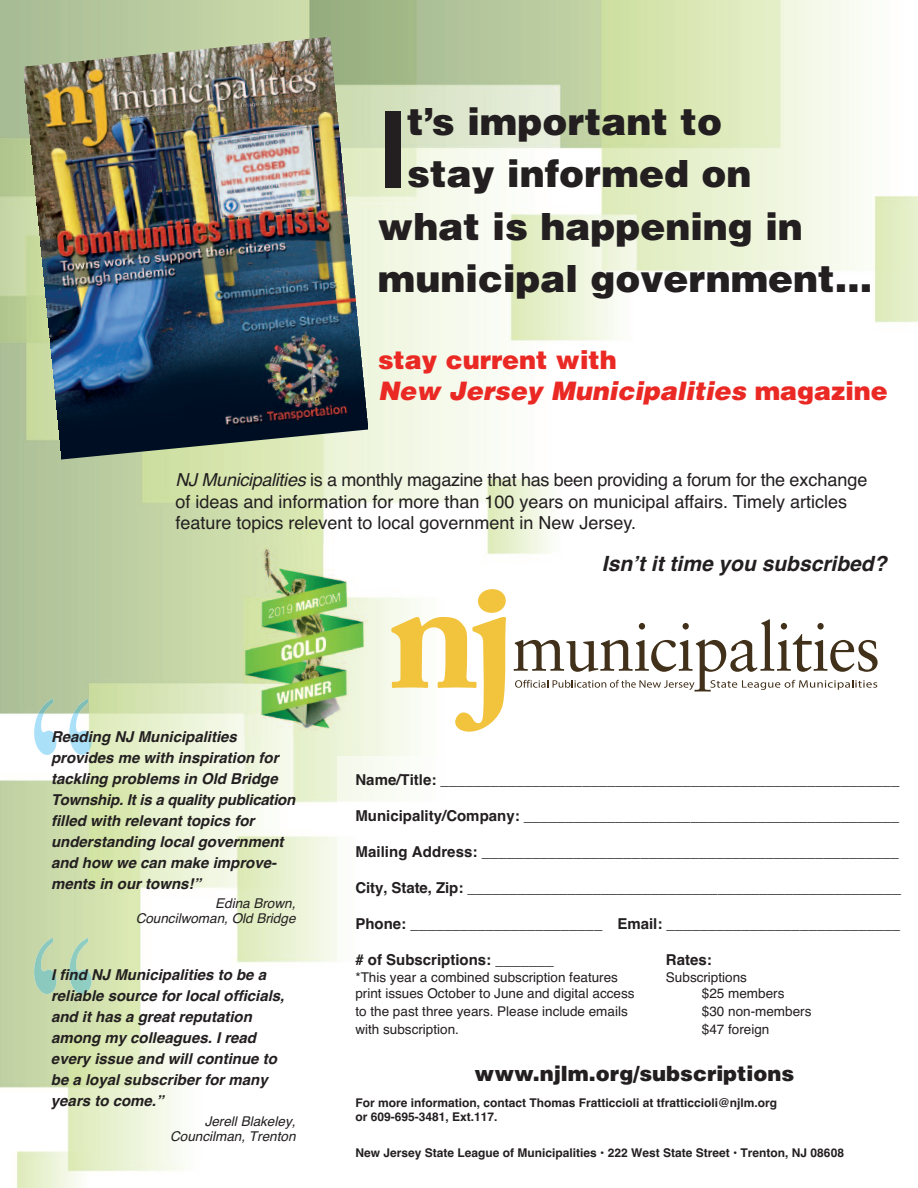
<style>
.page{position:relative;width:918px;height:1188px;background:#fff}
.page>*{position:absolute;margin:0;border:0;box-sizing:border-box;transform-origin:0 0}
.t1{font:700 105.9px "Helvetica";color:#231f20}
.t2{font:900 37.5px "Helvetica";color:#231f20}
.t3{font:900 25.5px/30.6px "Helvetica";color:#ea2924}
.t4{font:900 21px "Helvetica";color:#231f20}
.t5{font:italic 700 21px "Helvetica";color:#231f20}
.t6{font:18px/21.6px "Helvetica";color:#231f20}
.t7{font:italic 700 15px/21px "Helvetica";color:#231f20}
.t8{font:700 15px "Helvetica";color:#231f20}
.t9{font:13.5px "Helvetica";color:#231f20}
.t10{font:italic 13.5px/15px "Helvetica";color:#231f20;text-align:right}
.t11{font:700 12px/14.4px "Helvetica";color:#231f20}
.s1{font-style:italic}
</style>
<div class="page">
<img style="left:0;top:0;width:918px;height:1188px">
<img style="left:24px;top:37px;width:344px;height:422px">
<img style="left:338px;top:756px;width:580px;height:432px">
<img style="left:243px;top:545px;width:125px;height:193px">
<svg style="left:391px;top:589px;width:115px;height:143px"></svg>
<svg style="left:514px;top:619px;width:364px;height:73px"></svg>
<img style="left:69px;top:699px;width:23px;height:56px">
<img style="left:34px;top:698px;width:22px;height:57px">
<img style="left:69px;top:938px;width:23px;height:56px">
<img style="left:34px;top:938px;width:22px;height:56px">
<h1 class="t1" style="left:378px;top:89px;width:31px">I</h1>
<h2 class="t2" style="left:407px;top:100px;width:316px">t’s important to</h2>
<h2 class="t2" style="left:407px;top:153px;width:346px">stay informed on</h2>
<h2 class="t2" style="left:378px;top:205px;width:426px">what is happening in</h2>
<h2 class="t2" style="left:378px;top:258px;width:496px">municipal government…</h2>
<h3 class="t3" style="left:378px;top:345px;width:511px">stay current with<br><span class="s1">New Jersey Municipalities</span> magazine</h3>
<p class="t6" style="left:175px;top:469px;width:694px"><span class="s1">NJ Municipalities</span> is a monthly magazine that has been providing a forum for the exchange of ideas and information for more than 100 years on municipal affairs. Timely articles feature topics relevent to local government in New Jersey.</p>
<h3 class="t5" style="left:602px;top:552px;width:286px">Isn’t it time you subscribed?</h3>
<p class="t7" style="left:51px;top:726px;width:246px">Reading NJ Municipalities provides me with inspiration for tackling problems in Old Bridge<br>Township. It is a quality publication filled with relevant topics for understanding local government and how we can make improve&shy;ments in our towns!”</p>
<p class="t10" style="left:136px;top:896px;width:161px">Edina Brown,<br>Councilwoman, Old Bridge</p>
<p class="t7" style="left:51px;top:965px;width:235px">I find NJ Municipalities to be a reliable source for local officials, and it has a great reputation among my colleagues. I read every issue and will continue to be a loyal subscriber for many years to come.”</p>
<p class="t10" style="left:170px;top:1114px;width:127px">Jerell Blakeley,<br>Councilman, Trenton</p>
<p class="t8" style="left:356px;top:771px;width:545px">Name/Title: _______________________________________________________</p>
<p class="t8" style="left:355px;top:807px;width:545px">Municipality/Company: _____________________________________________</p>
<p class="t8" style="left:355px;top:843px;width:545px">Mailing Address: __________________________________________________</p>
<p class="t8" style="left:355px;top:879px;width:547px">City, State, Zip: ____________________________________________________</p>
<p class="t8" style="left:355px;top:915px;width:546px">Phone: _______________________ Email: ____________________________</p>
<p class="t8" style="left:355px;top:951px;width:200px"># of Subscriptions: _______</p>
<p class="t8" style="left:666px;top:951px;width:47px">Rates:</p>
<p class="t9" style="left:356px;top:970px;width:264px">*This year a combined subscription features</p>
<p class="t9" style="left:666px;top:970px;width:83px">Subscriptions</p>
<p class="t9" style="left:355px;top:986px;width:281px">print issues October to June and digital access</p>
<p class="t9" style="left:702px;top:986px;width:84px">$25 members</p>
<p class="t9" style="left:355px;top:1003px;width:274px">to the past three years. Please include emails</p>
<p class="t9" style="left:702px;top:1003px;width:111px">$30 non-members</p>
<p class="t9" style="left:355px;top:1021px;width:105px">with subscription.</p>
<p class="t9" style="left:702px;top:1021px;width:69px">$47 foreign</p>
<h3 class="t4" style="left:475px;top:1061px;width:321px">www.njlm.org/subscriptions</h3>
<p class="t11" style="left:355px;top:1095px;width:423px">For more information, contact Thomas Fratticcioli at tfratticcioli@njlm.org or 609-695-3481, Ext.117.</p>
<p class="t11" style="left:355px;top:1146px;width:490px">New Jersey State League of Municipalities • 222 West State Street • Trenton, NJ 08608</p>
</div>
